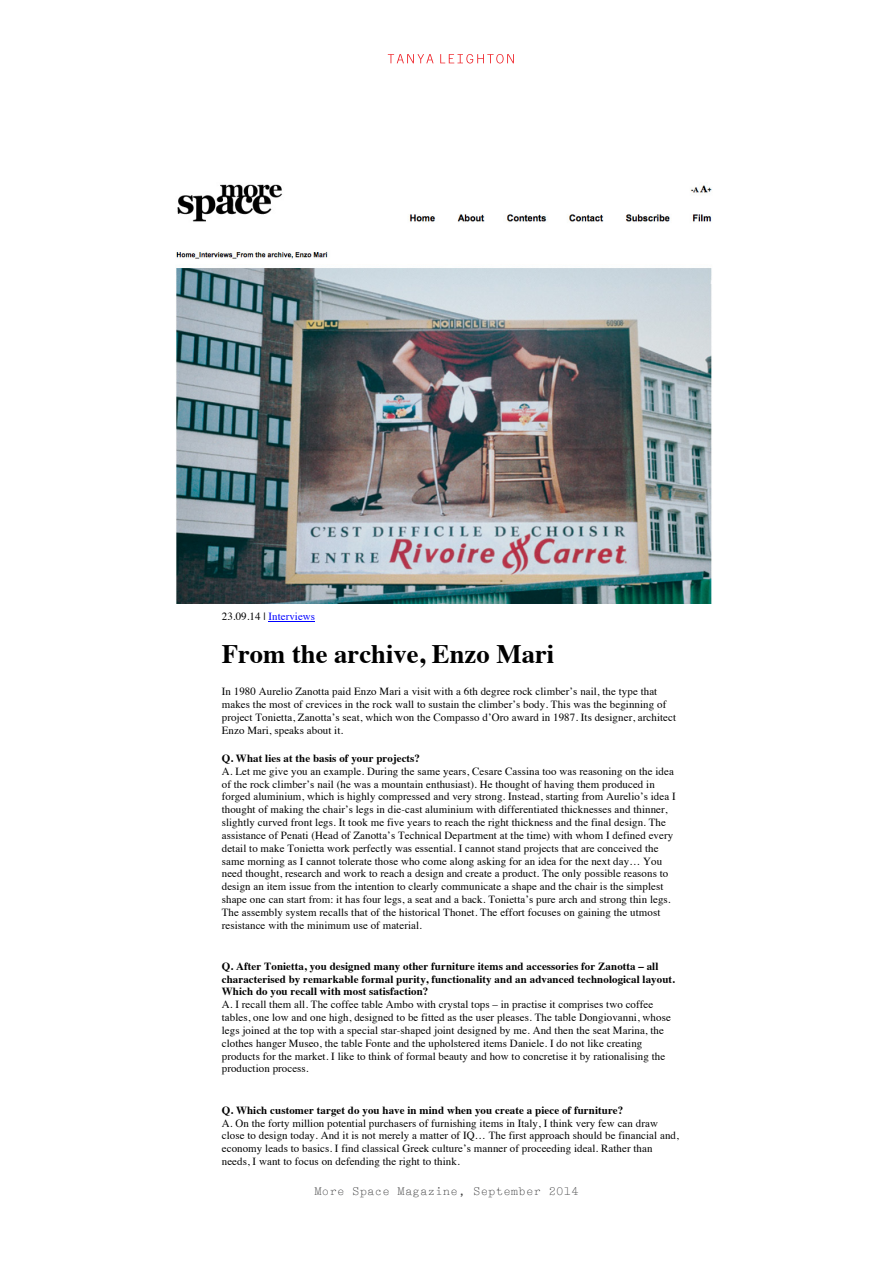
<style>
.page{position:relative;width:893px;height:1263px;background:#fff}
.page>*{position:absolute;margin:0;border:0;box-sizing:border-box;transform-origin:0 0}
.t1{font:700 26.7px "Times";color:#000}
.t2{font:12px "Typewriter Elite";letter-spacing:.03em;color:#3e3e3f}
.t3{font:10.95px/12.9px "Times";letter-spacing:.005em;color:#000}
.t4{font:10.95px "Times";letter-spacing:.01em;color:#00f}
.s1{color:#000}
.s2{font-weight:700}
</style>
<div class="page">
<svg style="left:388px;top:54px;width:45px;height:9px"></svg>
<svg style="left:440px;top:54px;width:74px;height:9px"></svg>
<img style="left:176px;top:184px;width:536px;height:420px">
<hr style="left:268px;top:622px;width:47px;height:1px;background:#00f">
<p class="t4" style="left:222px;top:606px;width:95px"><span class="s1">23.09.14 |</span> Interviews</p>
<p class="t1" style="left:222px;top:628px;width:334px">From the archive, Enzo Mari</p>
<p class="t3" style="left:222px;top:684px;width:456px">In 1980 Aurelio Zanotta paid Enzo Mari a visit with a 6th degree rock climber’s nail, the type that makes the most of crevices in the rock wall to sustain the climber’s body. This was the beginning of project Tonietta, Zanotta’s seat, which won the Compasso d’Oro award in 1987. Its designer, architect Enzo Mari, speaks about it.</p>
<p class="t3" style="left:222px;top:751px;width:455px"><span class="s2">Q. What lies at the basis of your projects?<br></span>A. Let me give you an example. During the same years, Cesare Cassina too was reasoning on the idea of the rock climber’s nail (he was a mountain enthusiast). He thought of having them produced in forged aluminium, which is highly compressed and very strong. Instead, starting from Aurelio’s idea I thought of making the chair’s legs in die-cast aluminium with differentiated thicknesses and thinner, slightly curved front legs. It took me five years to reach the right thickness and the final design. The assistance of Penati (Head of Zanotta’s Technical Department at the time) with whom I defined every detail to make Tonietta work perfectly was essential. I cannot stand projects that are conceived the same morning as I cannot tolerate those who come along asking for an idea for the next day… You need thought, research and work to reach a design and create a product. The only possible reasons to design an item issue from the intention to clearly communicate a shape and the chair is the simplest shape one can start from: it has four legs, a seat and a back. Tonietta’s pure arch and strong thin legs.<br>The assembly system recalls that of the historical Thonet. The effort focuses on gaining the utmost resistance with the minimum use of material.</p>
<p class="t3" style="left:222px;top:959px;width:455px"><span class="s2">Q. After Tonietta, you designed many other furniture items and accessories for Zanotta – all characterised by remarkable formal purity, functionality and an advanced technological layout.<br>Which do you recall with most satisfaction?<br></span>A. I recall them all. The coffee table Ambo with crystal tops – in practise it comprises two coffee tables, one low and one high, designed to be fitted as the user pleases. The table Dongiovanni, whose legs joined at the top with a special star-shaped joint designed by me. And then the seat Marina, the clothes hanger Museo, the table Fonte and the upholstered items Daniele. I do not like creating products for the market. I like to think of formal beauty and how to concretise it by rationalising the production process.</p>
<p class="t3" style="left:222px;top:1103px;width:458px"><span class="s2">Q. Which customer target do you have in mind when you create a piece of furniture?<br></span>A. On the forty million potential purchasers of furnishing items in Italy, I think very few can draw close to design today. And it is not merely a matter of IQ… The first approach should be financial and, economy leads to basics. I find classical Greek culture’s manner of proceeding ideal. Rather than needs, I want to focus on defending the right to think.</p>
<p class="t2" style="left:314px;top:1184px;width:266px">More Space Magazine, September 2014</p>
</div>
